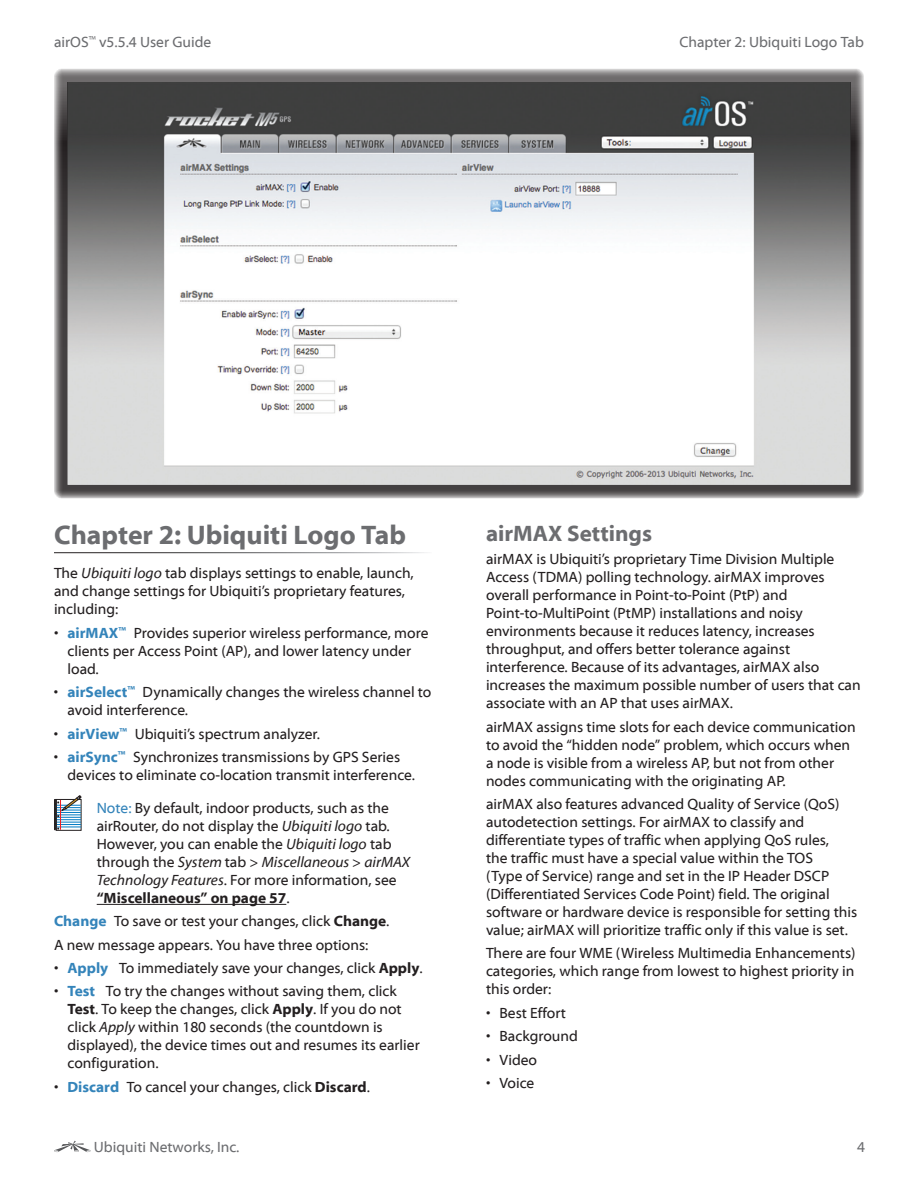
<style>
.page{position:relative;width:918px;height:1188px;background:#fff}
.page>*{position:absolute;margin:0;border:0;box-sizing:border-box;transform-origin:0 0}
.t1{font:700 27px "Myriad Web Pro";color:#6c6d70}
.t2{font:700 22.5px "Myriad Web Pro";color:#6c6d70}
.t3{font:15px/18px "Myriad Web Pro";color:#231f20}
.t4{font:15px "Myriad Web Pro";color:#6c6d70}
.s1{font-style:italic}
.s2{font-weight:700;color:#3484ba}
.s3{color:#3484ba}
.s4{font-weight:700}
</style>
<div class="page">
<svg style="left:54px;top:1141px;width:37px;height:11px"></svg>
<div style="left:56px;top:799px;width:26px;height:32px;border:1px solid #231f20"></div>
<svg style="left:54px;top:795px;width:27px;height:35px"></svg>
<hr style="left:97px;top:904px;width:189px;height:1px;background:#231f20">
<svg style="left:54px;top:69px;width:810px;height:430px"></svg>
<p class="t4" style="left:54px;top:33px;width:159px">airOS<sup>™</sup> v5.5.4 User Guide</p>
<p class="t4" style="left:679px;top:33px;width:186px">Chapter 2: Ubiquiti Logo Tab</p>
<h1 class="t1" style="left:54px;top:520px;width:353px">Chapter 2: Ubiquiti Logo Tab</h1>
<p class="t3" style="left:54px;top:565px;width:361px">The <span class="s1">Ubiquiti logo</span> tab displays settings to enable, launch, and change settings for Ubiquiti’s proprietary features, including:</p>
<p class="t3" style="left:67px;top:624px;width:363px;text-indent:-13px">• <span class="s2">airMAX</span><sup>™</sup> Provides superior wireless performance, more clients per Access Point (AP), and lower latency under load.</p>
<p class="t3" style="left:67px;top:684px;width:366px;text-indent:-13px">• <span class="s2">airSelect</span><sup>™</sup> Dynamically changes the wireless channel to avoid interference.</p>
<p class="t3" style="left:54px;top:725px;width:267px">• <span class="s2">airView</span><sup>™</sup> Ubiquiti’s spectrum analyzer.</p>
<p class="t3" style="left:67px;top:748px;width:349px;text-indent:-14px">• <span class="s2">airSync</span><sup>™</sup> Synchronizes transmissions by GPS Series devices to eliminate co-location transmit interference.</p>
<p class="t3" style="left:97px;top:799px;width:315px"><span class="s3">Note:</span> By default, indoor products, such as the airRouter, do not display the <span class="s1">Ubiquiti logo</span> tab.<br>However, you can enable the <span class="s1">Ubiquiti logo</span> tab through the <span class="s1">System</span> tab &gt; <span class="s1">Miscellaneous</span> &gt; <span class="s1">airMAX Technology Features</span>. For more information, see <span class="s4">“Miscellaneous” on page 57</span>.</p>
<p class="t3" style="left:54px;top:910px;width:337px;line-height:23.4px"><span class="s2">Change</span> To save or test your changes, click <span class="s4">Change</span>.<br>A new message appears. You have three options:</p>
<p class="t3" style="left:54px;top:959px;width:370px">• <span class="s2">Apply</span> To immediately save your changes, click <span class="s4">Apply</span>.</p>
<p class="t3" style="left:68px;top:983px;width:354px;text-indent:-13px">• <span class="s2">Test</span> To try the changes without saving them, click <span class="s4">Test</span>. To keep the changes, click <span class="s4">Apply</span>. If you do not click <span class="s1">Apply</span> within 180 seconds (the countdown is displayed), the device times out and resumes its earlier configuration.</p>
<p class="t3" style="left:54px;top:1078px;width:317px">• <span class="s2">Discard</span> To cancel your changes, click <span class="s4">Discard</span>.</p>
<p class="t4" style="left:94px;top:1139px;width:147px">Ubiquiti Networks, Inc.</p>
<h2 class="t2" style="left:486px;top:521px;width:168px">airMAX Settings</h2>
<p class="t3" style="left:486px;top:551px;width:376px">airMAX is Ubiquiti’s proprietary Time Division Multiple Access (TDMA) polling technology. airMAX improves overall performance in Point-to-Point (PtP) and Point‑to‑MultiPoint (PtMP) installations and noisy environments because it reduces latency, increases throughput, and offers better tolerance against interference. Because of its advantages, airMAX also increases the maximum possible number of users that can associate with an AP that uses airMAX.</p>
<p class="t3" style="left:486px;top:718px;width:371px">airMAX assigns time slots for each device communication to avoid the “hidden node” problem, which occurs when a node is visible from a wireless AP, but not from other nodes communicating with the originating AP.</p>
<p class="t3" style="left:486px;top:795px;width:373px">airMAX also features advanced Quality of Service (QoS) autodetection settings. For airMAX to classify and differentiate types of traffic when applying QoS rules,<br>the traffic must have a special value within the TOS<br>(Type of Service) range and set in the IP Header DSCP (Differentiated Services Code Point) field. The original software or hardware device is responsible for setting this value; airMAX will prioritize traffic only if this value is set.</p>
<p class="t3" style="left:486px;top:945px;width:371px;text-align:justify">There are four WME (Wireless Multimedia Enhancements) categories, which range from lowest to highest priority in this order:</p>
<p class="t3" style="left:486px;top:1004px;width:81px">• Best Effort</p>
<p class="t3" style="left:486px;top:1028px;width:93px">• Background</p>
<p class="t3" style="left:486px;top:1051px;width:53px">• Video</p>
<p class="t3" style="left:486px;top:1074px;width:50px">• Voice</p>
<p class="t4" style="left:857px;top:1139px;width:9px">4</p>
</div>
